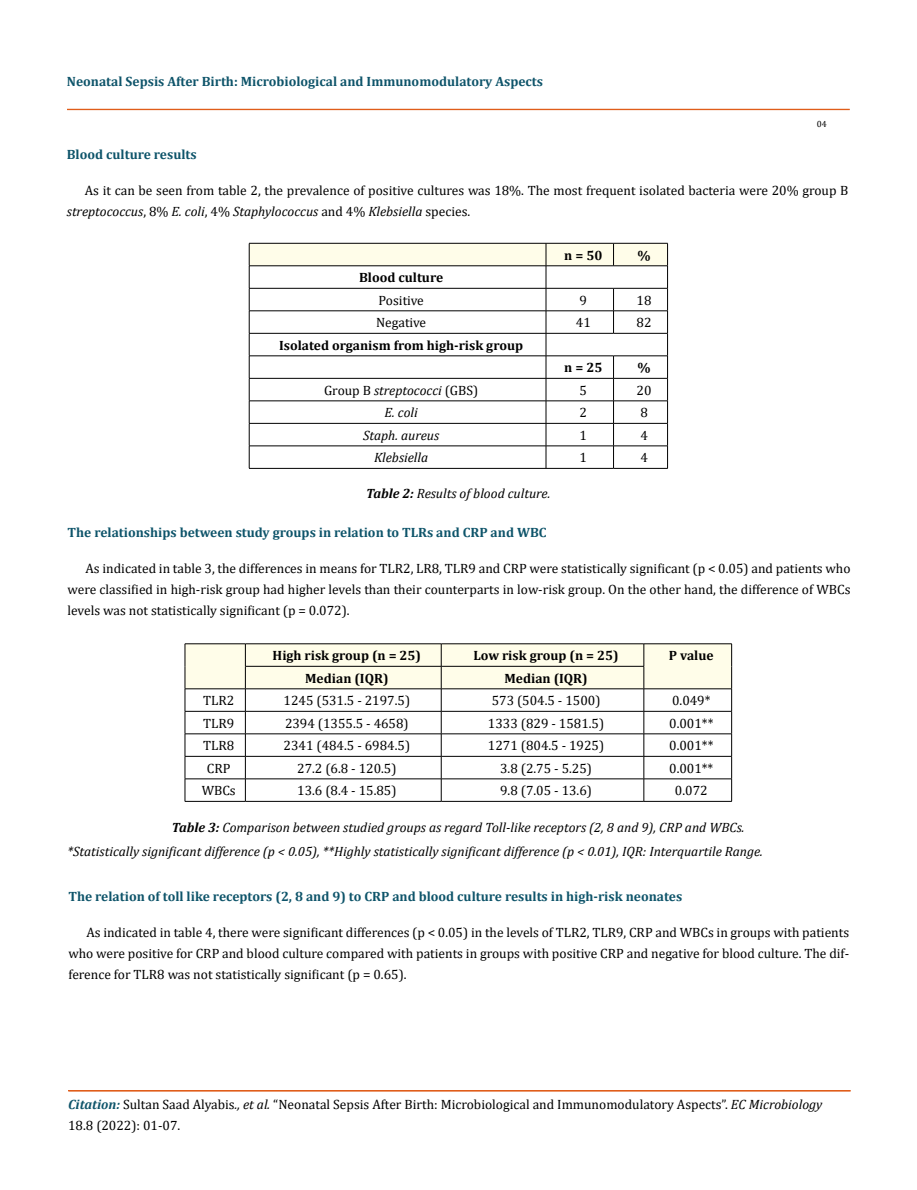
<style>
.page{position:relative;width:917px;height:1190px;background:#fff}
.page>*{position:absolute;margin:0;border:0;box-sizing:border-box;transform-origin:0 0}
.t1{font:13.5px/21px "Cambria";color:#000}
.t2{font:italic 13.5px/24px "Cambria";color:#000}
.t3{font:700 13.5px "Cambria";color:#0e546a}
.t4{font:700 13.5px "Cambria";color:#000}
.t5{font:9px "Cambria";color:#000}
.s1{font-style:italic}
.s2{font-style:normal}
.s3{font-weight:700}
.s4{font-weight:700;font-style:italic;color:#0e546a}
</style>
<div class="page">
<div style="left:67px;top:109px;width:782px;height:1px;border:1px solid #e05d1a"></div>
<div style="left:68px;top:1090px;width:782px;height:1px;border:1px solid #e05d1a"></div>
<svg style="left:249px;top:243px;width:419px;height:225px"></svg>
<hr style="left:249px;top:468px;width:297px;height:1px;background:#000">
<hr style="left:546px;top:468px;width:67px;height:1px;background:#000">
<hr style="left:613px;top:468px;width:54px;height:1px;background:#000">
<hr style="left:185px;top:643px;width:60px;height:1px;background:#000">
<hr style="left:245px;top:643px;width:196px;height:1px;background:#000">
<hr style="left:441px;top:643px;width:203px;height:1px;background:#000">
<hr style="left:644px;top:643px;width:87px;height:1px;background:#000">
<svg style="left:185px;top:644px;width:547px;height:157px"></svg>
<hr style="left:185px;top:801px;width:60px;height:1px;background:#000">
<hr style="left:245px;top:801px;width:196px;height:1px;background:#000">
<hr style="left:441px;top:801px;width:203px;height:1px;background:#000">
<hr style="left:644px;top:801px;width:87px;height:1px;background:#000">
<p class="t3" style="left:67px;top:72px;width:478px">Neonatal Sepsis After Birth: Microbiological and Immunomodulatory Aspects</p>
<p class="t5" style="left:816px;top:118px;width:11px">04</p>
<p class="t3" style="left:67px;top:145px;width:131px">Blood culture results</p>
<p class="t1" style="left:67px;top:180px;width:783px;text-indent:18px">As it can be seen from table 2, the prevalence of positive cultures was 18%. The most frequent isolated bacteria were 20% group B <span class="s1">streptococcus</span>, 8% <span class="s1">E. coli</span>, 4% <span class="s1">Staphylococcus</span> and 4% <span class="s1">Klebsiella</span> species.</p>
<p class="t4" style="left:564px;top:246px;width:40px">n = 50</p>
<p class="t4" style="left:637px;top:246px;width:15px">%</p>
<p class="t4" style="left:359px;top:268px;width:86px">Blood culture</p>
<p class="t1" style="left:378px;top:290px;width:47px">Positive</p>
<p class="t1" style="left:579px;top:290px;width:9px">9</p>
<p class="t1" style="left:636px;top:290px;width:16px">18</p>
<p class="t1" style="left:376px;top:312px;width:52px">Negative</p>
<p class="t1" style="left:576px;top:312px;width:16px">41</p>
<p class="t1" style="left:636px;top:312px;width:16px">82</p>
<p class="t4" style="left:279px;top:336px;width:245px">Isolated organism from high-risk group</p>
<p class="t4" style="left:564px;top:358px;width:40px">n = 25</p>
<p class="t4" style="left:637px;top:358px;width:15px">%</p>
<p class="t2" style="left:324px;top:378px;width:156px"><span class="s2">Group B</span> streptococci <span class="s2">(GBS)</span></p>
<p class="t1" style="left:579px;top:380px;width:9px">5</p>
<p class="t1" style="left:636px;top:380px;width:16px">20</p>
<p class="t2" style="left:384px;top:400px;width:35px">E. coli</p>
<p class="t1" style="left:579px;top:402px;width:9px">2</p>
<p class="t1" style="left:640px;top:402px;width:9px">8</p>
<p class="t2" style="left:363px;top:423px;width:78px">Staph. aureus</p>
<p class="t1" style="left:579px;top:425px;width:9px">1</p>
<p class="t1" style="left:640px;top:425px;width:9px">4</p>
<p class="t2" style="left:374px;top:445px;width:56px">Klebsiella</p>
<p class="t1" style="left:579px;top:447px;width:9px">1</p>
<p class="t1" style="left:640px;top:447px;width:9px">4</p>
<p class="t2" style="left:366px;top:480px;width:186px"><span class="s3">Table 2:</span> Results of blood culture.</p>
<p class="t3" style="left:68px;top:523px;width:480px">The relationships between study groups in relation to TLRs and CRP and WBC</p>
<p class="t1" style="left:68px;top:558px;width:784px;text-align:justify;text-indent:18px">As indicated in table 3, the differences in means for TLR2, LR8, TLR9 and CRP were statistically significant (p &lt; 0.05) and patients who were classified in high-risk group had higher levels than their counterparts in low-risk group. On the other hand, the difference of WBCs levels was not statistically significant (p = 0.072).</p>
<p class="t4" style="left:272px;top:646px;width:150px">High risk group (n = 25)</p>
<p class="t4" style="left:473px;top:646px;width:147px">Low risk group (n = 25)</p>
<p class="t4" style="left:669px;top:646px;width:46px">P value</p>
<p class="t4" style="left:305px;top:668px;width:85px">Median (IQR)</p>
<p class="t4" style="left:504px;top:668px;width:85px">Median (IQR)</p>
<p class="t1" style="left:203px;top:690px;width:33px">TLR2</p>
<p class="t1" style="left:283px;top:690px;width:128px">1245 (531.5 - 2197.5)</p>
<p class="t1" style="left:491px;top:690px;width:110px">573 (504.5 - 1500)</p>
<p class="t1" style="left:672px;top:690px;width:40px">0.049*</p>
<p class="t1" style="left:203px;top:712px;width:33px">TLR9</p>
<p class="t1" style="left:285px;top:712px;width:125px">2394 (1355.5 - 4658)</p>
<p class="t1" style="left:488px;top:712px;width:118px">1333 (829 - 1581.5)</p>
<p class="t1" style="left:669px;top:712px;width:46px">0.001**</p>
<p class="t1" style="left:203px;top:735px;width:33px">TLR8</p>
<p class="t1" style="left:283px;top:735px;width:128px">2341 (484.5 - 6984.5)</p>
<p class="t1" style="left:488px;top:735px;width:118px">1271 (804.5 - 1925)</p>
<p class="t1" style="left:669px;top:735px;width:46px">0.001**</p>
<p class="t1" style="left:207px;top:757px;width:25px">CRP</p>
<p class="t1" style="left:297px;top:757px;width:101px">27.2 (6.8 - 120.5)</p>
<p class="t1" style="left:500px;top:757px;width:93px">3.8 (2.75 - 5.25)</p>
<p class="t1" style="left:669px;top:757px;width:46px">0.001**</p>
<p class="t1" style="left:202px;top:780px;width:36px">WBCs</p>
<p class="t1" style="left:297px;top:780px;width:101px">13.6 (8.4 - 15.85)</p>
<p class="t1" style="left:500px;top:780px;width:93px">9.8 (7.05 - 13.6)</p>
<p class="t1" style="left:675px;top:780px;width:34px">0.072</p>
<p class="t2" style="left:67px;top:814px;width:696px;text-indent:104px"><span class="s3">Table 3:</span> Comparison between studied groups as regard Toll-like receptors (2, 8 and 9), CRP and WBCs. *Statistically significant difference (p &lt; 0.05), **Highly statistically significant difference (p &lt; 0.01), IQR: Interquartile Range.</p>
<p class="t3" style="left:68px;top:887px;width:615px">The relation of toll like receptors (2, 8 and 9) to CRP and blood culture results in high-risk neonates</p>
<p class="t1" style="left:68px;top:921px;width:782px;text-align:justify;text-indent:18px">As indicated in table 4, there were significant differences (p &lt; 0.05) in the levels of TLR2, TLR9, CRP and WBCs in groups with patients who were positive for CRP and blood culture compared with patients in groups with positive CRP and negative for blood culture. The dif&shy;ference for TLR8 was not statistically significant (p = 0.65).</p>
<p class="t1" style="left:68px;top:1094px;width:755px"><span class="s4">Citation:</span> Sultan Saad Alyabis<span class="s1">., et al.</span> “Neonatal Sepsis After Birth: Microbiological and Immunomodulatory Aspects”. <span class="s1">EC Microbiology<br></span>18.8 (2022): 01-07.</p>
</div>
